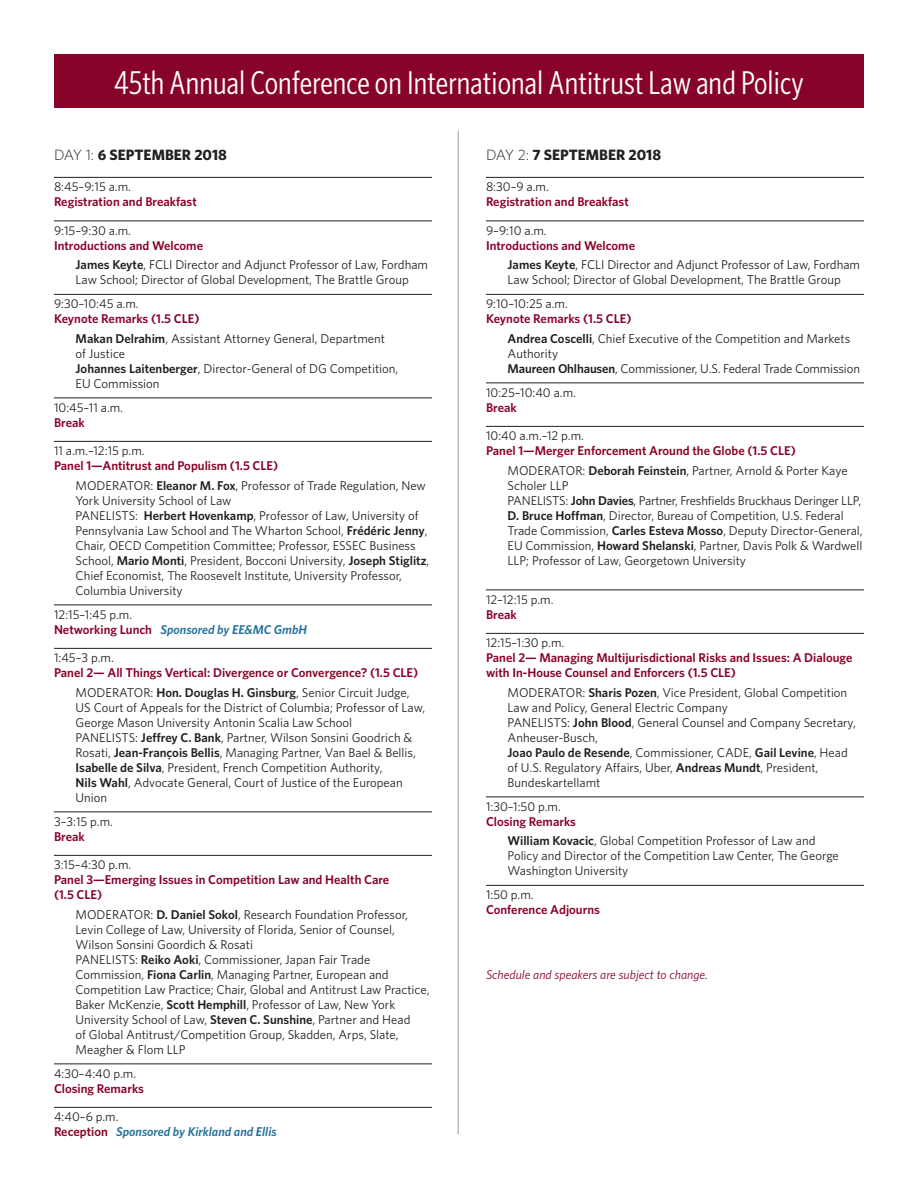
<style>
.page{position:relative;width:918px;height:1188px;background:#fff}
.page>*{position:absolute;margin:0;border:0;box-sizing:border-box;transform-origin:0 0}
.t1{font:33px "Whitney Condensed";letter-spacing:.005em;color:#fff}
.t2{font:700 15px "Whitney";color:#231f20}
.Speaker_Indent{font:12.75px/15px "Whitney";color:#231f20}
.EVENT_BOLD{font:600 12.75px/15px "Whitney";color:#880329}
.TIME{font:12.75px "Whitney";color:#231f20}
.EVENT_BOLD-2{font:italic 600 12.75px "Whitney";color:#23709b}
.t3{font:italic 12.75px "Whitney";color:#880329}
.s1{font-weight:300}
.s2{font-weight:600}
.s3{font-style:normal;color:#880329}
</style>
<div class="page">
<hr style="left:54px;top:177px;width:378px;height:1px;background:#231f20">
<hr style="left:54px;top:220px;width:378px;height:1px;background:#231f20">
<hr style="left:54px;top:294px;width:378px;height:1px;background:#231f20">
<hr style="left:54px;top:397px;width:378px;height:1px;background:#231f20">
<hr style="left:54px;top:441px;width:378px;height:1px;background:#231f20">
<hr style="left:54px;top:604px;width:378px;height:1px;background:#231f20">
<hr style="left:54px;top:648px;width:378px;height:1px;background:#231f20">
<hr style="left:54px;top:811px;width:378px;height:1px;background:#231f20">
<hr style="left:54px;top:855px;width:378px;height:1px;background:#231f20">
<hr style="left:54px;top:1063px;width:378px;height:1px;background:#231f20">
<hr style="left:54px;top:1107px;width:378px;height:1px;background:#231f20">
<hr style="left:486px;top:177px;width:378px;height:1px;background:#231f20">
<hr style="left:486px;top:220px;width:378px;height:1px;background:#231f20">
<hr style="left:486px;top:294px;width:378px;height:1px;background:#231f20">
<hr style="left:486px;top:382px;width:378px;height:1px;background:#231f20">
<hr style="left:486px;top:426px;width:378px;height:1px;background:#231f20">
<hr style="left:486px;top:589px;width:378px;height:1px;background:#231f20">
<hr style="left:486px;top:633px;width:378px;height:1px;background:#231f20">
<hr style="left:486px;top:796px;width:378px;height:1px;background:#231f20">
<hr style="left:486px;top:885px;width:378px;height:1px;background:#231f20">
<div style="left:54px;top:54px;width:810px;height:54px;background:#880329"></div>
<hr style="left:458px;top:131px;width:1px;height:1003px;background:#bcbdc0">
<p class="t1" style="left:114px;top:62px;width:691px">45th Annual Conference on International Antitrust Law and Policy</p>
<p class="t2" style="left:54px;top:145px;width:175px"><span class="s1">DAY 1:</span> 6 SEPTEMBER 2018</p>
<p class="TIME" style="left:54px;top:178px;width:78px">8:45–9:15 a.m.</p>
<p class="EVENT_BOLD" style="left:54px;top:194px;width:144px">Registration and Breakfast</p>
<p class="TIME" style="left:54px;top:222px;width:79px">9:15–9:30 a.m.</p>
<p class="EVENT_BOLD" style="left:54px;top:238px;width:151px">Introductions and Welcome</p>
<p class="Speaker_Indent" style="left:76px;top:257px;width:354px"><span class="s2">James Keyte</span>, FCLI Director and Adjunct Professor of Law, Fordham<br>Law School; Director of Global Development, The Brattle Group</p>
<p class="TIME" style="left:54px;top:295px;width:86px">9:30–10:45 a.m.</p>
<p class="EVENT_BOLD" style="left:54px;top:311px;width:147px">Keynote Remarks (1.5 CLE)</p>
<p class="Speaker_Indent" style="left:76px;top:331px;width:311px"><span class="s2">Makan Delrahim</span>, Assistant Attorney General, Department of Justice</p>
<p class="Speaker_Indent" style="left:76px;top:361px;width:324px"><span class="s2">Johannes Laitenberger</span>, Director-General of DG Competition,<br>EU Commission</p>
<p class="TIME" style="left:54px;top:399px;width:71px">10:45–11 a.m.</p>
<p class="EVENT_BOLD" style="left:54px;top:415px;width:32px">Break</p>
<p class="TIME" style="left:54px;top:442px;width:92px">11 a.m.–12:15 p.m.</p>
<p class="EVENT_BOLD" style="left:54px;top:458px;width:226px">Panel 1—Antitrust and Populism (1.5 CLE)</p>
<p class="Speaker_Indent" style="left:76px;top:478px;width:355px">MODERATOR: <span class="s2">Eleanor M. Fox</span>, Professor of Trade Regulation, New York University School of Law<br>PANELISTS: <span class="s2">Herbert Hovenkamp</span>, Professor of Law, University of Pennsylvania Law School and The Wharton School, <span class="s2">Frédéric Jenny</span>, Chair, OECD Competition Committee; Professor, ESSEC Business School, <span class="s2">Mario Monti</span>, President, Bocconi University, <span class="s2">Joseph Stiglitz</span>, Chief Economist, The Roosevelt Institute, University Professor, Columbia University</p>
<p class="TIME" style="left:54px;top:606px;width:80px">12:15–1:45 p.m.</p>
<p class="EVENT_BOLD-2" style="left:54px;top:621px;width:254px"><span class="s3">Networking Lunch</span> Sponsored by EE&amp;MC GmbH</p>
<p class="TIME" style="left:54px;top:649px;width:61px">1:45–3 p.m.</p>
<p class="EVENT_BOLD" style="left:54px;top:665px;width:366px">Panel 2— All Things Vertical: Divergence or Convergence? (1.5 CLE)</p>
<p class="Speaker_Indent" style="left:76px;top:685px;width:351px">MODERATOR: <span class="s2">Hon. Douglas H. Ginsburg</span>, Senior Circuit Judge,<br>US Court of Appeals for the District of Columbia; Professor of Law,<br>George Mason University Antonin Scalia Law School</p>
<p class="Speaker_Indent" style="left:76px;top:730px;width:342px">PANELISTS: <span class="s2">Jeffrey C. Bank</span>, Partner, Wilson Sonsini Goodrich &amp;<br>Rosati, <span class="s2">Jean-François Bellis</span>, Managing Partner, Van Bael &amp; Bellis,<br><span class="s2">Isabelle de Silva</span>, President, French Competition Authority,</p>
<p class="Speaker_Indent" style="left:76px;top:775px;width:329px"><span class="s2">Nils Wahl</span>, Advocate General, Court of Justice of the European<br>Union</p>
<p class="TIME" style="left:54px;top:813px;width:60px">3–3:15 p.m.</p>
<p class="EVENT_BOLD" style="left:54px;top:829px;width:32px">Break</p>
<p class="TIME" style="left:54px;top:856px;width:79px">3:15–4:30 p.m.</p>
<p class="EVENT_BOLD" style="left:54px;top:872px;width:337px">Panel 3—Emerging Issues in Competition Law and Health Care (1.5 CLE)</p>
<p class="Speaker_Indent" style="left:76px;top:907px;width:334px">MODERATOR: <span class="s2">D. Daniel Sokol</span>, Research Foundation Professor,<br>Levin College of Law, University of Florida, Senior of Counsel,<br>Wilson Sonsini Goordich &amp; Rosati</p>
<p class="Speaker_Indent" style="left:76px;top:952px;width:355px">PANELISTS: <span class="s2">Reiko Aoki</span>, Commissioner, Japan Fair Trade Commission, <span class="s2">Fiona Carlin</span>, Managing Partner, European and Competition Law Practice; Chair, Global and Antitrust Law Practice, Baker McKenzie, <span class="s2">Scott Hemphill</span>, Professor of Law, New York University School of Law, <span class="s2">Steven C. Sunshine</span>, Partner and Head<br>of Global Antitrust/Competition Group, Skadden, Arps, Slate, Meagher &amp; Flom LLP</p>
<p class="TIME" style="left:54px;top:1065px;width:84px">4:30–4:40 p.m.</p>
<p class="EVENT_BOLD" style="left:54px;top:1081px;width:92px">Closing Remarks</p>
<p class="TIME" style="left:54px;top:1108px;width:66px">4:40–6 p.m.</p>
<p class="EVENT_BOLD-2" style="left:54px;top:1123px;width:224px"><span class="s3">Reception</span> Sponsored by Kirkland and Ellis</p>
<p class="t2" style="left:486px;top:145px;width:177px"><span class="s1">DAY 2:</span> 7 SEPTEMBER 2018</p>
<p class="TIME" style="left:486px;top:178px;width:64px">8:30–9 a.m.</p>
<p class="EVENT_BOLD" style="left:486px;top:194px;width:144px">Registration and Breakfast</p>
<p class="TIME" style="left:486px;top:222px;width:62px">9–9:10 a.m.</p>
<p class="EVENT_BOLD" style="left:486px;top:238px;width:151px">Introductions and Welcome</p>
<p class="Speaker_Indent" style="left:508px;top:257px;width:354px"><span class="s2">James Keyte</span>, FCLI Director and Adjunct Professor of Law, Fordham<br>Law School; Director of Global Development, The Brattle Group</p>
<p class="TIME" style="left:486px;top:295px;width:83px">9:10–10:25 a.m.</p>
<p class="EVENT_BOLD" style="left:486px;top:311px;width:147px">Keynote Remarks (1.5 CLE)</p>
<p class="Speaker_Indent" style="left:508px;top:331px;width:344px"><span class="s2">Andrea Coscelli</span>, Chief Executive of the Competition and Markets<br>Authority</p>
<p class="Speaker_Indent" style="left:508px;top:361px;width:354px"><span class="s2">Maureen Ohlhausen</span>, Commissioner, U.S. Federal Trade Commission</p>
<p class="TIME" style="left:486px;top:384px;width:91px">10:25–10:40 a.m.</p>
<p class="EVENT_BOLD" style="left:486px;top:400px;width:32px">Break</p>
<p class="TIME" style="left:486px;top:427px;width:99px">10:40 a.m.–12 p.m.</p>
<p class="EVENT_BOLD" style="left:486px;top:443px;width:311px">Panel 1—Merger Enforcement Around the Globe (1.5 CLE)</p>
<p class="Speaker_Indent" style="left:508px;top:463px;width:342px">MODERATOR: <span class="s2">Deborah Feinstein</span>, Partner, Arnold &amp; Porter Kaye<br>Scholer LLP</p>
<p class="Speaker_Indent" style="left:508px;top:493px;width:357px">PANELISTS: <span class="s2">John Davies</span>, Partner, Freshfields Bruckhaus Deringer LLP, <span class="s2">D. Bruce Hoffman</span>, Director, Bureau of Competition, U.S. Federal Trade Commission, <span class="s2">Carles Esteva Mosso</span>, Deputy Director-General, EU Commission, <span class="s2">Howard Shelanski</span>, Partner, Davis Polk &amp; Wardwell LLP; Professor of Law, Georgetown University</p>
<p class="TIME" style="left:486px;top:591px;width:69px">12–12:15 p.m.</p>
<p class="EVENT_BOLD" style="left:486px;top:607px;width:32px">Break</p>
<p class="TIME" style="left:486px;top:634px;width:80px">12:15–1:30 p.m.</p>
<p class="EVENT_BOLD" style="left:486px;top:650px;width:368px">Panel 2— Managing Multijurisdictional Risks and Issues: A Dialouge with In-House Counsel and Enforcers (1.5 CLE)</p>
<p class="Speaker_Indent" style="left:508px;top:685px;width:341px">MODERATOR: <span class="s2">Sharis Pozen</span>, Vice President, Global Competition<br>Law and Policy, General Electric Company</p>
<p class="Speaker_Indent" style="left:508px;top:715px;width:350px">PANELISTS: <span class="s2">John Blood</span>, General Counsel and Company Secretary,<br>Anheuser-Busch,</p>
<p class="Speaker_Indent" style="left:508px;top:745px;width:342px"><span class="s2">Joao Paulo de Resende</span>, Commissioner, CADE, <span class="s2">Gail Levine</span>, Head of U.S. Regulatory Affairs, Uber, <span class="s2">Andreas Mundt</span>, President,<br>Bundeskartellamt</p>
<p class="TIME" style="left:486px;top:798px;width:76px">1:30–1:50 p.m.</p>
<p class="EVENT_BOLD" style="left:486px;top:814px;width:92px">Closing Remarks</p>
<p class="Speaker_Indent" style="left:508px;top:833px;width:333px"><span class="s2">William Kovacic</span>, Global Competition Professor of Law and<br>Policy and Director of the Competition Law Center, The George<br>Washington University</p>
<p class="TIME" style="left:486px;top:886px;width:49px">1:50 p.m.</p>
<p class="EVENT_BOLD" style="left:486px;top:902px;width:115px">Conference Adjourns</p>
<p class="t3" style="left:486px;top:966px;width:224px">Schedule and speakers are subject to change.</p>
</div>
